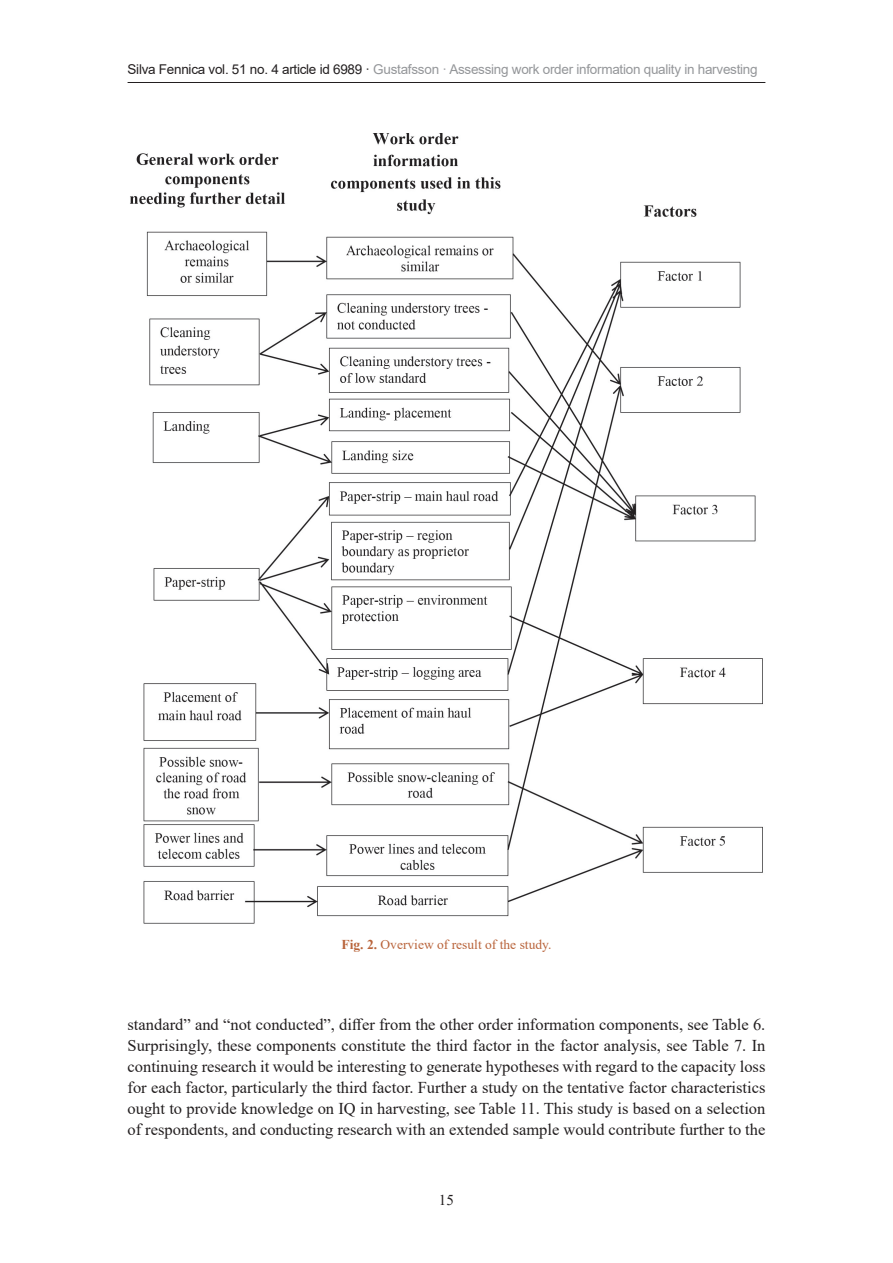
<style>
.page{position:relative;width:893px;height:1263px;background:#fff}
.page>*{position:absolute;margin:0;border:0;box-sizing:border-box;transform-origin:0 0}
.body-text-1st{font:16.5px/21px "Times New Roman";color:#231f20;text-align:justify}
.t1{font:15px "Times New Roman";color:#231f20}
.t2{font:13.5px "Arial";letter-spacing:-.02em;color:#949699}
.fig-caption{font:13.5px "Times New Roman";color:#b9643b}
.s1{color:#231f20}
.s2{font-weight:700}
</style>
<div class="page">
<hr style="left:128px;top:82px;width:637px;height:1px;background:#231f20">
<img style="left:130px;top:133px;width:633px;height:791px">
<p class="t2" style="left:128px;top:60px;width:632px"><span class="s1">Silva Fennica vol. 51 no. 4 article id 6989 ·</span> Gustafsson · Assessing work order information quality in harvesting</p>
<p class="fig-caption" style="left:342px;top:935px;width:211px"><span class="s2">Fig. 2.</span> Overview of result of the study.</p>
<p class="body-text-1st" style="left:128px;top:1013px;width:639px">standard” and “not conducted”, differ from the other order information components, see Table 6.<br>Surprisingly, these components constitute the third factor in the factor analysis, see Table 7. In continuing research it would be interesting to generate hypotheses with regard to the capacity loss for each factor, particularly the third factor. Further a study on the tentative factor characteristics ought to provide knowledge on IQ in harvesting, see Table 11. This study is based on a selection of respondents, and conducting research with an extended sample would contribute further to the</p>
<p class="t1" style="left:439px;top:1190px;width:16px">15</p>
</div>
